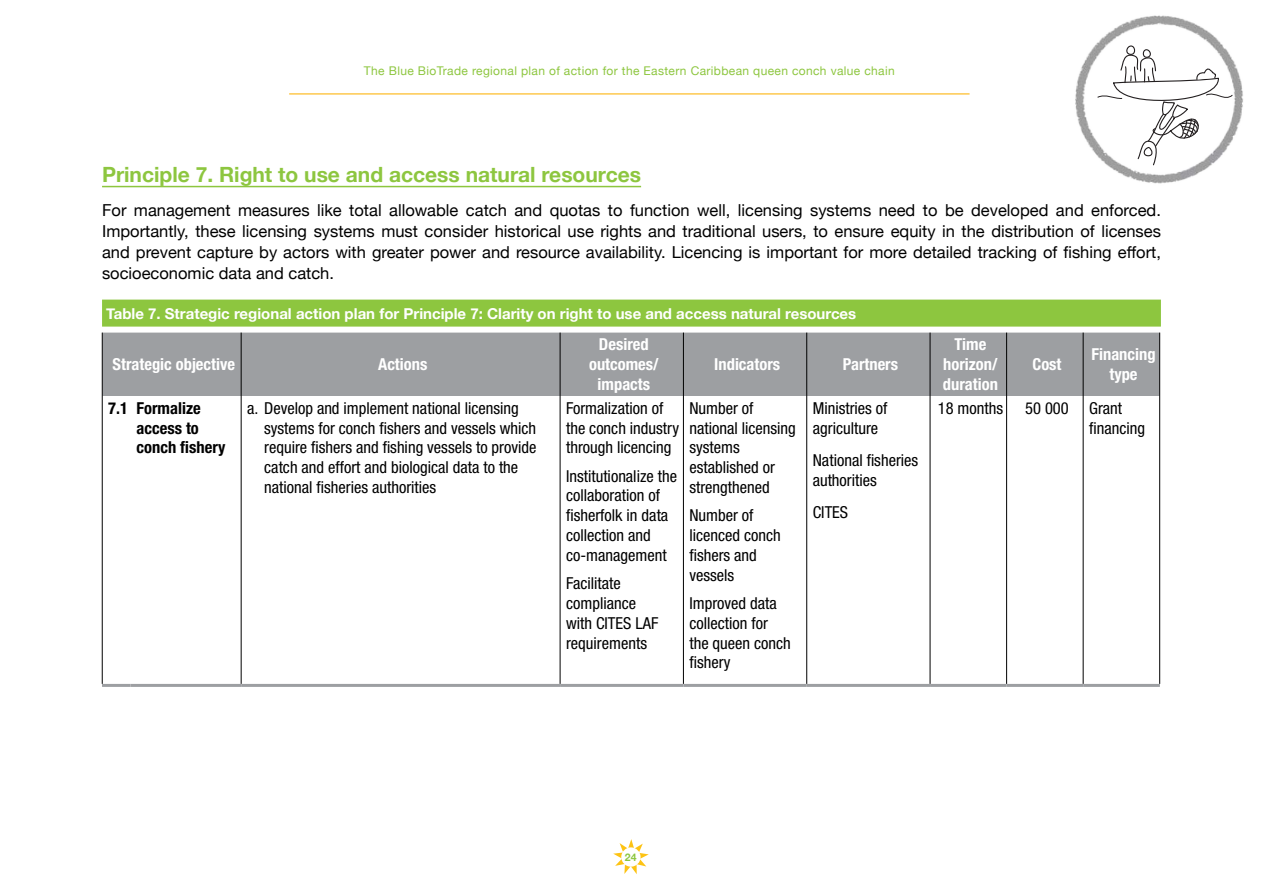
<style>
.page{position:relative;width:1263px;height:893px;background:#fff}
.page>*{position:absolute;margin:0;border:0;box-sizing:border-box;transform-origin:0 0}
.t1{font:700 21px "Helvetica Neue";color:#8dc63f}
.t2{font:condensed 16.5px/19.8px "Helvetica Neue LT Std";color:#000}
.t3{font:16.5px/21px "Helvetica Neue";color:#000;text-align:justify}
.t4{font:700 condensed 16.5px/19.8px "Helvetica Neue LT Std";color:#fff;text-align:center}
.t5{font:700 condensed 16.5px/19.8px "Helvetica Neue LT Std";color:#000}
.t6{font:700 15px "Helvetica Neue";color:#fff}
.t7{font:12px "Helvetica Neue";letter-spacing:.03em;color:#8dc63f}
.t8{font:700 10.5px "Helvetica Neue";color:#8dc63f}
</style>
<div class="page">
<hr style="left:102px;top:186px;width:539px;height:1px;background:#8dc63f">
<div style="left:102px;top:300px;width:1059px;height:27px;background:#8dc63f"></div>
<div style="left:103px;top:333px;width:1056px;height:63px;background:#9d9fa2"></div>
<hr style="left:102px;top:333px;width:1px;height:63px;background:#000">
<hr style="left:241px;top:333px;width:1px;height:63px;background:#000">
<hr style="left:560px;top:333px;width:1px;height:63px;background:#000">
<hr style="left:683px;top:333px;width:1px;height:63px;background:#000">
<hr style="left:806px;top:333px;width:1px;height:63px;background:#000">
<hr style="left:930px;top:333px;width:1px;height:63px;background:#000">
<hr style="left:1006px;top:333px;width:1px;height:63px;background:#000">
<hr style="left:1083px;top:333px;width:1px;height:63px;background:#000">
<hr style="left:1159px;top:333px;width:1px;height:63px;background:#000">
<hr style="left:102px;top:396px;width:1px;height:288px;background:#000">
<hr style="left:241px;top:396px;width:1px;height:288px;background:#000">
<hr style="left:560px;top:396px;width:1px;height:288px;background:#000">
<hr style="left:683px;top:396px;width:1px;height:288px;background:#000">
<hr style="left:806px;top:396px;width:1px;height:288px;background:#000">
<hr style="left:930px;top:396px;width:1px;height:288px;background:#000">
<hr style="left:1006px;top:396px;width:1px;height:288px;background:#000">
<hr style="left:1083px;top:396px;width:1px;height:288px;background:#000">
<hr style="left:1159px;top:396px;width:1px;height:288px;background:#000">
<hr style="left:102px;top:684px;width:29px;height:3px;background:#9d9fa2">
<hr style="left:131px;top:684px;width:110px;height:3px;background:#9d9fa2">
<hr style="left:241px;top:684px;width:319px;height:3px;background:#9d9fa2">
<hr style="left:560px;top:684px;width:123px;height:3px;background:#9d9fa2">
<hr style="left:683px;top:684px;width:124px;height:3px;background:#9d9fa2">
<hr style="left:807px;top:684px;width:123px;height:3px;background:#9d9fa2">
<hr style="left:930px;top:684px;width:76px;height:3px;background:#9d9fa2">
<hr style="left:1006px;top:684px;width:77px;height:3px;background:#9d9fa2">
<hr style="left:1083px;top:684px;width:77px;height:3px;background:#9d9fa2">
<img style="left:1075px;top:15px;width:168px;height:169px">
<svg style="left:1097px;top:45px;width:136px;height:121px"></svg>
<svg style="left:613px;top:839px;width:36px;height:35px"></svg>
<div style="left:621px;top:847px;width:19px;height:20px;background:#fff;border-radius:50%"></div>
<hr style="left:289px;top:93px;width:680px;height:1px;background:#fdb714">
<p class="t7" style="left:364px;top:62px;width:532px">The Blue BioTrade regional plan of action for the Eastern Caribbean queen conch value chain</p>
<p class="t1" style="left:102px;top:158px;width:540px">Principle 7. Right to use and access natural resources</p>
<p class="t3" style="left:102px;top:200px;width:1060px">For management measures like total allowable catch and quotas to function well, licensing systems need to be developed and enforced.<br>Importantly, these licensing systems must consider historical use rights and traditional users, to ensure equity in the distribution of licenses and prevent capture by actors with greater power and resource availability. Licencing is important for more detailed tracking of fishing effort, socioeconomic data and catch.</p>
<p class="t6" style="left:106px;top:302px;width:751px">Table 7. Strategic regional action plan for Principle 7: Clarity on right to use and access natural resources</p>
<p class="t4" style="left:113px;top:354px;width:124px">Strategic objective</p>
<p class="t4" style="left:378px;top:354px;width:51px">Actions</p>
<p class="t4" style="left:589px;top:334px;width:71px">Desired outcomes/ impacts</p>
<p class="t4" style="left:943px;top:334px;width:56px">Time horizon/ duration</p>
<p class="t4" style="left:1032px;top:354px;width:30px">Cost</p>
<p class="t4" style="left:1091px;top:344px;width:66px">Financing type</p>
<p class="t4" style="left:714px;top:354px;width:67px">Indicators</p>
<p class="t4" style="left:843px;top:354px;width:57px">Partners</p>
<p class="t5" style="left:137px;top:398px;width:90px;text-indent:-28px">7.1 Formalize access to conch fishery</p>
<p class="t2" style="left:264px;top:398px;width:274px;text-indent:-17px">a. Develop and implement national licensing systems for conch fishers and vessels which require fishers and fishing vessels to provide catch and effort and biological data to the national fisheries authorities</p>
<p class="t2" style="left:566px;top:398px;width:114px">Formalization of the conch industry through licencing</p>
<p class="t2" style="left:566px;top:466px;width:112px">Institutionalize the collaboration of fisherfolk in data collection and co-management</p>
<p class="t2" style="left:566px;top:573px;width:94px">Facilitate compliance with CITES LAF requirements</p>
<p class="t2" style="left:689px;top:398px;width:108px">Number of national licensing systems established or strengthened</p>
<p class="t2" style="left:689px;top:505px;width:93px">Number of licenced conch fishers and vessels</p>
<p class="t2" style="left:689px;top:593px;width:103px">Improved data collection for the queen conch fishery</p>
<p class="t2" style="left:813px;top:398px;width:76px">Ministries of agriculture</p>
<p class="t2" style="left:813px;top:450px;width:107px">National fisheries authorities</p>
<p class="t2" style="left:813px;top:503px;width:37px">CITES</p>
<p class="t2" style="left:938px;top:398px;width:67px">18 months</p>
<p class="t2" style="left:1089px;top:398px;width:57px;text-indent:-64px">50 000 Grant financing</p>
<p class="t8" style="left:625px;top:849px;width:13px">24</p>
</div>
